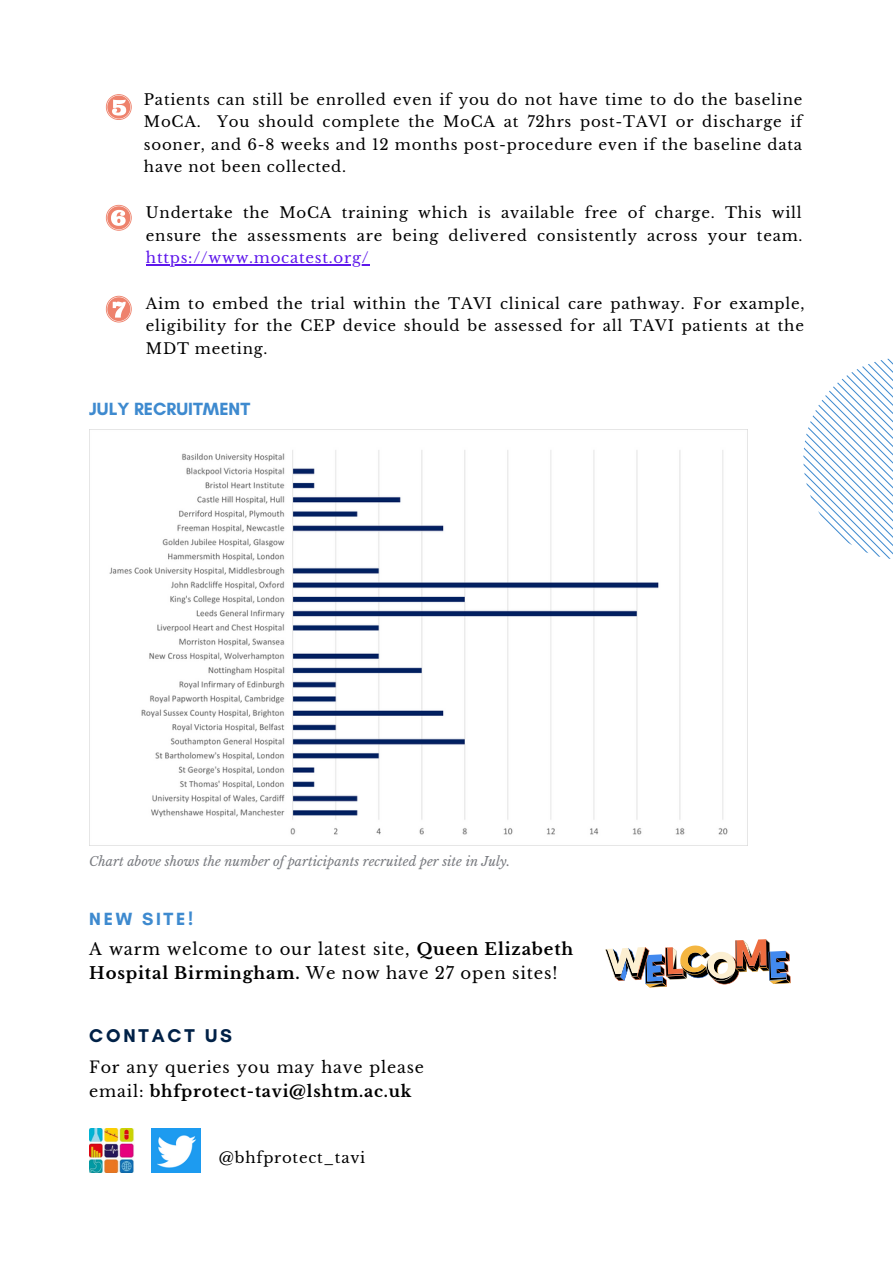
<style>
.page{position:relative;width:893px;height:1264px;background:#fff}
.page>*{position:absolute;margin:0;border:0;box-sizing:border-box;transform-origin:0 0}
.t1{font:700 18.9px "Glacial Indifference";letter-spacing:.15em;color:#002147}
.t2{font:700 18px "Glacial Indifference";color:#3e8acf}
.t3{font:16.5px/24.8px "Libre Baskerville";letter-spacing:.05em;color:#000}
.t4{font:15.9px/23.5px "Libre Baskerville";letter-spacing:.05em;color:#000}
.t5{font:15px/22.5px "Libre Baskerville";letter-spacing:.05em;color:#000;text-align:justify}
.t6{font:15px "Libre Baskerville";letter-spacing:.05em;color:#5e17eb}
.t7{font:14.85px "Libre Baskerville";letter-spacing:.05em;color:#000}
.t8{font:italic 12.75px "Libre Baskerville";color:#797b80}
.s1{font-weight:700}
</style>
<div class="page">
<hr style="left:146px;top:264px;width:223px;height:1px;background:#5e17eb">
<svg style="left:106px;top:94px;width:26px;height:26px"></svg>
<svg style="left:106px;top:205px;width:26px;height:26px"></svg>
<svg style="left:106px;top:296px;width:26px;height:26px"></svg>
<svg style="left:803px;top:359px;width:89px;height:200px"></svg>
<img style="left:89px;top:429px;width:658px;height:416px">
<img style="left:605px;top:939px;width:185px;height:48px">
<img style="left:151px;top:1128px;width:49px;height:44px">
<img style="left:89px;top:1128px;width:45px;height:44px">
<p class="t5" style="left:144px;top:88px;width:660px">Patients can still be enrolled even if you do not have time to do the baseline MoCA. You should complete the MoCA at 72hrs post-TAVI or discharge if sooner, and 6-8 weeks and 12 months post-procedure even if the baseline data have not been collected.</p>
<p class="t5" style="left:146px;top:202px;width:658px">Undertake the MoCA training which is available free of charge. This will ensure the assessments are being delivered consistently across your team.</p>
<p class="t6" style="left:146px;top:249px;width:224px">https://www.mocatest.org/</p>
<p class="t5" style="left:146px;top:292px;width:660px">Aim to embed the trial within the TAVI clinical care pathway. For example, eligibility for the CEP device should be assessed for all TAVI patients at the MDT meeting.</p>
<p class="t2" style="left:89px;top:398px;width:162px">JULY RECRUITMENT</p>
<p class="t8" style="left:89px;top:853px;width:422px">Chart above shows the number of participants recruited per site in July.</p>
<p class="t2" style="left:89px;top:908px;width:105px">NEW SITE!</p>
<p class="t3" style="left:89px;top:936px;width:485px">A warm welcome to our latest site, <span class="s1">Queen Elizabeth<br>Hospital Birmingham.</span> We now have 27 open sites!</p>
<h4 class="t1" style="left:89px;top:1024px;width:144px">CONTACT US</h4>
<p class="t4" style="left:89px;top:1055px;width:336px">For any queries you may have please email: <span class="s1">bhfprotect-tavi@lshtm.ac.uk</span></p>
<p class="t7" style="left:219px;top:1148px;width:148px">@bhfprotect_tavi</p>
</div>
